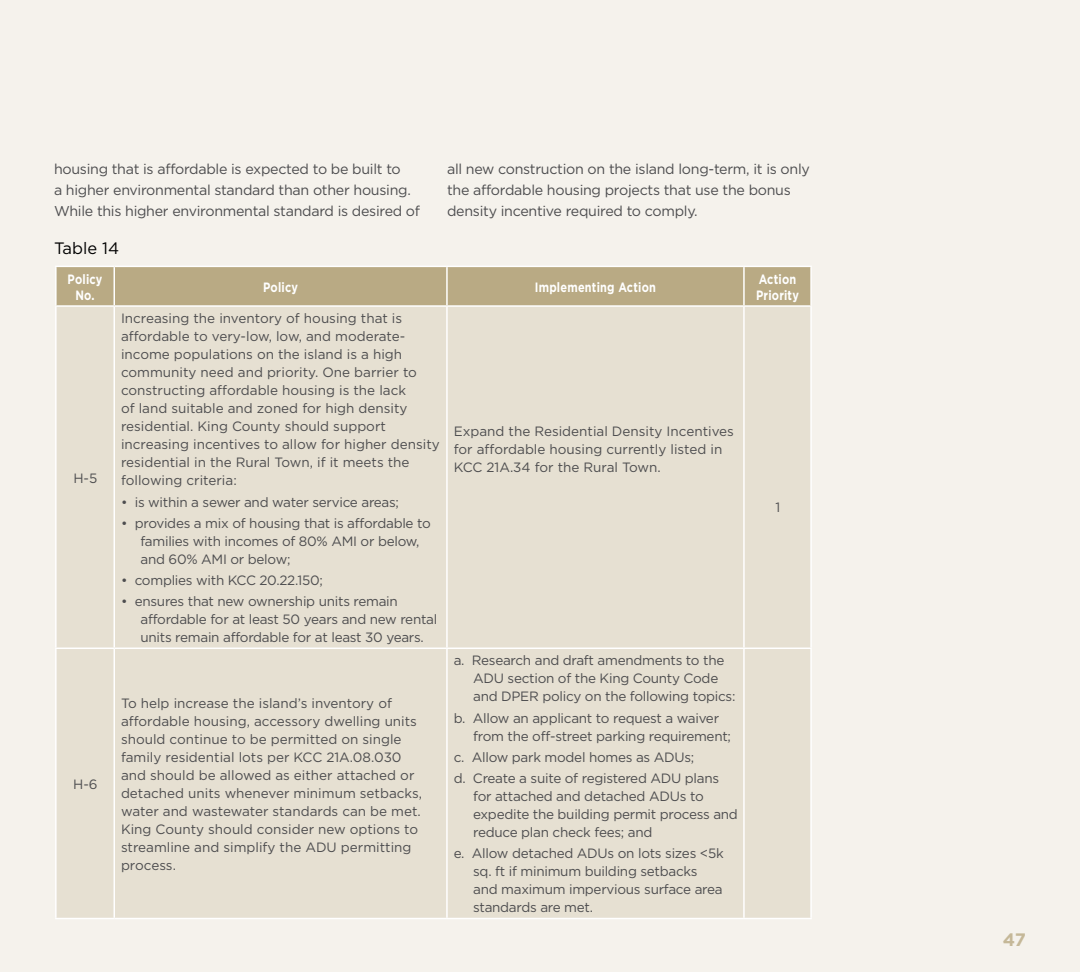
<style>
.page{position:relative;width:1080px;height:972px;background:#f5f2ec}
.page>*{position:absolute;margin:0;border:0;box-sizing:border-box;transform-origin:0 0}
.t1{font:700 18px "Gotham";color:#c5b898}
.t2{font:16.5px "Gotham";color:#000}
.t3{font:14.25px/21px "Gotham";letter-spacing:-.02em;color:#4d4d4f}
.t4{font:13.5px/18px "Gotham";letter-spacing:-.015em;color:#4d4d4f}
.t5{font:700 13.5px/16.5px "Gotham";letter-spacing:.02em;color:#fff;text-align:center;scale:.81 1}
</style>
<div class="page">
<div style="left:57px;top:267px;width:753px;height:38px;background:#b9aa84"></div>
<div style="left:57px;top:307px;width:753px;height:611px;background:#e6e0d2"></div>
<hr style="left:114px;top:267px;width:1px;height:38px;background:#fff">
<hr style="left:446px;top:267px;width:2px;height:38px;background:#fff">
<hr style="left:114px;top:307px;width:1px;height:341px;background:#fff">
<hr style="left:446px;top:307px;width:2px;height:341px;background:#fff">
<hr style="left:55px;top:648px;width:59px;height:1px;background:#fff">
<hr style="left:114px;top:648px;width:333px;height:1px;background:#fff">
<hr style="left:114px;top:649px;width:1px;height:269px;background:#fff">
<hr style="left:447px;top:648px;width:297px;height:1px;background:#fff">
<hr style="left:446px;top:649px;width:2px;height:269px;background:#fff">
<hr style="left:744px;top:648px;width:68px;height:1px;background:#fff">
<hr style="left:743px;top:267px;width:2px;height:38px;background:#fff">
<hr style="left:743px;top:307px;width:2px;height:341px;background:#fff">
<hr style="left:743px;top:649px;width:2px;height:269px;background:#fff">
<hr style="left:55px;top:307px;width:2px;height:341px;background:#fff">
<hr style="left:810px;top:307px;width:2px;height:341px;background:#fff">
<hr style="left:55px;top:649px;width:2px;height:269px;background:#fff">
<hr style="left:810px;top:649px;width:2px;height:269px;background:#fff">
<hr style="left:55px;top:918px;width:59px;height:1px;background:#fff">
<hr style="left:114px;top:918px;width:333px;height:1px;background:#fff">
<hr style="left:447px;top:918px;width:297px;height:1px;background:#fff">
<hr style="left:744px;top:918px;width:68px;height:1px;background:#fff">
<hr style="left:55px;top:266px;width:59px;height:1px;background:#fff">
<hr style="left:55px;top:267px;width:2px;height:38px;background:#fff">
<hr style="left:114px;top:266px;width:333px;height:1px;background:#fff">
<hr style="left:447px;top:266px;width:297px;height:1px;background:#fff">
<hr style="left:744px;top:266px;width:68px;height:1px;background:#fff">
<hr style="left:810px;top:267px;width:2px;height:38px;background:#fff">
<hr style="left:55px;top:305px;width:59px;height:2px;background:#fff">
<hr style="left:114px;top:305px;width:333px;height:2px;background:#fff">
<hr style="left:447px;top:305px;width:297px;height:2px;background:#fff">
<hr style="left:744px;top:305px;width:68px;height:2px;background:#fff">
<p class="t3" style="left:54px;top:158px;width:368px">housing that is affordable is expected to be built to<br>a higher environmental standard than other housing.<br>While this higher environmental standard is desired of</p>
<p class="t3" style="left:447px;top:158px;width:364px">all new construction on the island long-term, it is only the affordable housing projects that use the bonus density incentive required to comply.</p>
<p class="t2" style="left:54px;top:239px;width:67px">Table 14</p>
<p class="t5" style="left:68px;top:270px;width:45px">Policy<br>No.</p>
<p class="t5" style="left:263px;top:278px;width:45px">Policy</p>
<p class="t5" style="left:535px;top:278px;width:151px">Implementing Action</p>
<p class="t5" style="left:756px;top:270px;width:55px;text-align:left">Action<br>Priority</p>
<p class="t4" style="left:73px;top:469px;width:26px">H-5</p>
<p class="t4" style="left:73px;top:775px;width:26px">H-6</p>
<p class="t4" style="left:121px;top:309px;width:320px">Increasing the inventory of housing that is affordable to very-low, low, and moderate&shy;income populations on the island is a high community need and priority. One barrier to constructing affordable housing is the lack<br>of land suitable and zoned for high density residential. King County should support increasing incentives to allow for higher density residential in the Rural Town, if it meets the following criteria:</p>
<p class="t4" style="left:121px;top:493px;width:280px">• is within a sewer and water service areas;</p>
<p class="t4" style="left:140px;top:514px;width:292px;text-indent:-19px">• provides a mix of housing that is affordable to families with incomes of 80% AMI or below, and 60% AMI or below;</p>
<p class="t4" style="left:121px;top:571px;width:203px">• complies with KCC 20.22.150;</p>
<p class="t4" style="left:140px;top:592px;width:298px;text-indent:-19px">• ensures that new ownership units remain affordable for at least 50 years and new rental units remain affordable for at least 30 years.</p>
<p class="t4" style="left:121px;top:694px;width:303px">To help increase the island’s inventory of affordable housing, accessory dwelling units should continue to be permitted on single family residential lots per KCC 21A.08.030 and should be allowed as either attached or detached units whenever minimum setbacks, water and wastewater standards can be met.<br>King County should consider new options to streamline and simplify the ADU permitting process.</p>
<p class="t4" style="left:454px;top:422px;width:282px">Expand the Residential Density Incentives for affordable housing currently listed in<br>KCC 21A.34 for the Rural Town.</p>
<p class="t4" style="left:473px;top:651px;width:264px;text-indent:-19px">a. Research and draft amendments to the<br>ADU section of the King County Code and DPER policy on the following topics:</p>
<p class="t4" style="left:473px;top:709px;width:259px;text-indent:-19px">b. Allow an applicant to request a waiver from the off-street parking requirement;</p>
<p class="t4" style="left:454px;top:746px;width:267px;line-height:21.3px">c. Allow park model homes as ADUs;<br>d. Create a suite of registered ADU plans</p>
<p class="t4" style="left:473px;top:787px;width:266px">for attached and detached ADUs to expedite the building permit process and reduce plan check fees; and</p>
<p class="t4" style="left:473px;top:844px;width:252px;text-indent:-19px">e. Allow detached ADUs on lots sizes &lt;5k sq. ft if minimum building setbacks and maximum impervious surface area standards are met.</p>
<p class="t4" style="left:775px;top:498px;width:6px">1</p>
<h1 class="t1" style="left:1003px;top:929px;width:25px">47</h1>
</div>
